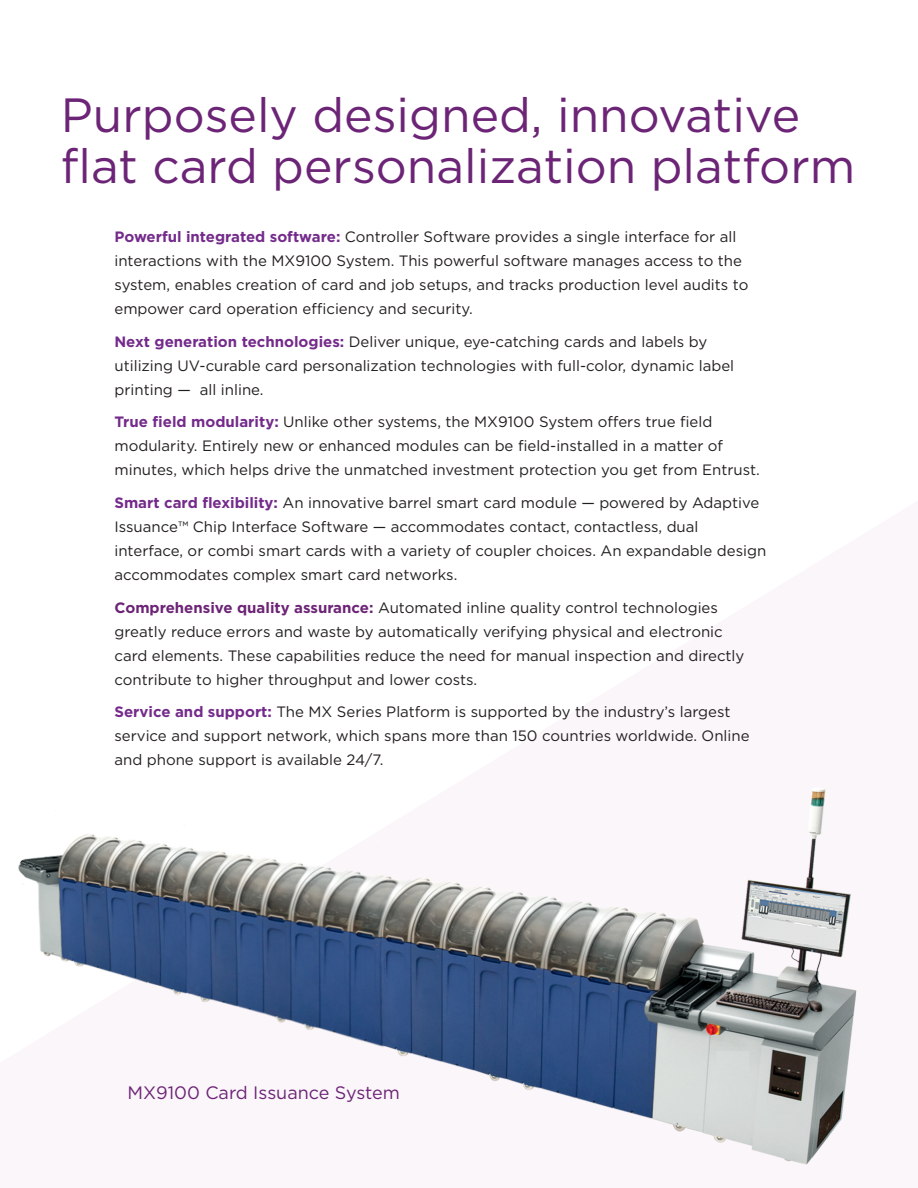
<style>
.page{position:relative;width:918px;height:1188px;background:#fff}
.page>*{position:absolute;margin:0;border:0;box-sizing:border-box;transform-origin:0 0}
.t1{font:48px/51px "Gotham";color:#6c2476}
.t2{font:18px "Gotham";color:#6c2476}
.t3{font:15px/24px "Gotham";color:#231f20}
.s1{font-weight:700;color:#742b8b}
.s2{font-weight:700;color:#6c2476}
</style>
<div class="page">
<img style="left:18px;top:789px;width:839px;height:376px">
<p class="t1" style="left:61px;top:88px;width:796px">Purposely designed, innovative flat card personalization platform</p>
<p class="t3" style="left:114px;top:225px;width:635px"><span class="s1">Powerful integrated software:</span> Controller Software provides a single interface for all interactions with the MX9100 System. This powerful software manages access to the system, enables creation of card and job setups, and tracks production level audits to empower card operation efficiency and security.</p>
<p class="t3" style="left:114px;top:329px;width:621px"><span class="s1">Next generation technologies:</span> Deliver unique, eye-catching cards and labels by utilizing UV-curable card personalization technologies with full-color, dynamic label printing — all inline.</p>
<p class="t3" style="left:114px;top:410px;width:647px"><span class="s1">True field modularity:</span> Unlike other systems, the MX9100 System offers true field modularity. Entirely new or enhanced modules can be field-installed in a matter of minutes, which helps drive the unmatched investment protection you get from Entrust.</p>
<p class="t3" style="left:114px;top:490px;width:653px"><span class="s1">Smart card flexibility:</span> An innovative barrel smart card module — powered by Adaptive Issuance™ Chip Interface Software — accommodates contact, contactless, dual interface, or combi smart cards with a variety of coupler choices. An expandable design accommodates complex smart card networks.</p>
<p class="t3" style="left:114px;top:595px;width:631px"><span class="s2">Comprehensive quality assurance:</span> Automated inline quality control technologies greatly reduce errors and waste by automatically verifying physical and electronic card elements. These capabilities reduce the need for manual inspection and directly contribute to higher throughput and lower costs.</p>
<p class="t3" style="left:114px;top:700px;width:637px"><span class="s1">Service and support:</span> The MX Series Platform is supported by the industry’s largest service and support network, which spans more than 150 countries worldwide. Online and phone support is available 24/7.</p>
<p class="t2" style="left:127px;top:1081px;width:274px">MX9100 Card Issuance System</p>
</div>
